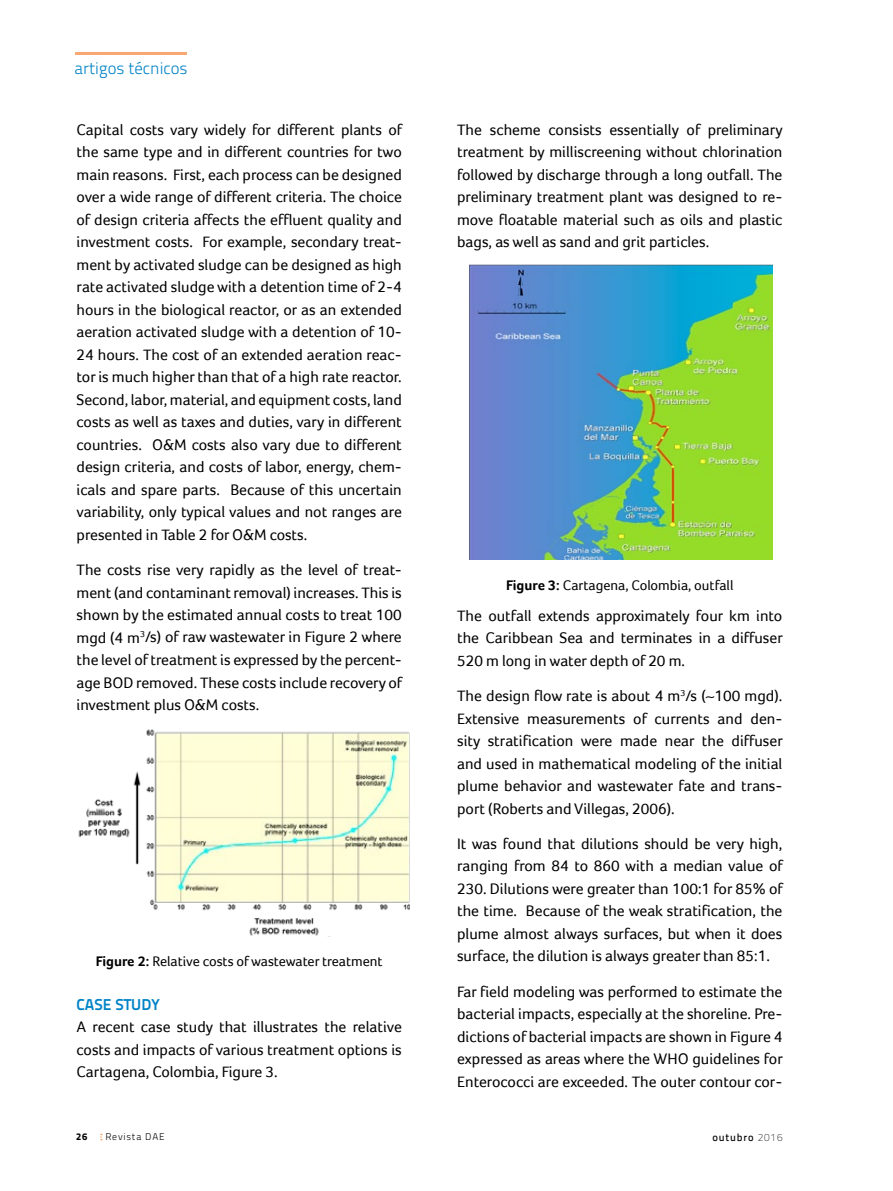
<style>
.page{position:relative;width:893px;height:1191px;background:#fff}
.page>*{position:absolute;margin:0;border:0;box-sizing:border-box;transform-origin:0 0}
.t1{font:300 16.65px "Titillium Text 22 L";color:#0083c6}
.t2{font:15.75px/22.5px "Foco";color:#000;text-align:justify}
.t3{font:700 15.75px "Titillium Text 22 L";color:#0083c6}
.t4{font:14.25px "Foco";color:#000}
.t5{font:500 10.5px "Titillium Text 22 L";letter-spacing:.08em;color:#000}
.t6{font:300 9.75px "Titillium Text 22 L";letter-spacing:.08em;color:#000}
.t7{font:800 9.75px "Titillium Text 22 L";color:#000}
.s1{font-weight:700}
.s2{font-weight:100}
</style>
<div class="page">
<img style="left:78px;top:729px;width:331px;height:207px">
<img style="left:469px;top:264px;width:304px;height:296px">
<hr style="left:75px;top:52px;width:112px;height:3px;background:#f9a773">
<p class="t1" style="left:75px;top:56px;width:115px">artigos técnicos</p>
<p class="t2" style="left:77px;top:118px;width:327px">Capital costs vary widely for different plants of the same type and in different countries for two main reasons. First, each process can be designed over a wide range of different criteria. The choice of design criteria affects the effluent quality and investment costs. For example, secondary treat&shy;ment by activated sludge can be designed as high rate activated sludge with a detention time of 2-4 hours in the biological reactor, or as an extended aeration activated sludge with a detention of 10- 24 hours. The cost of an extended aeration reac&shy;tor is much higher than that of a high rate reactor.<br>Second, labor, material, and equipment costs, land costs as well as taxes and duties, vary in different countries. O&amp;M costs also vary due to different design criteria, and costs of labor, energy, chem&shy;icals and spare parts. Because of this uncertain variability, only typical values and not ranges are presented in Table 2 for O&amp;M costs.</p>
<p class="t2" style="left:77px;top:558px;width:327px">The costs rise very rapidly as the level of treat&shy;ment (and contaminant removal) increases. This is shown by the estimated annual costs to treat 100 mgd (4 m<sup>3</sup>/s) of raw wastewater in Figure 2 where the level of treatment is expressed by the percent&shy;age BOD removed. These costs include recovery of investment plus O&amp;M costs.</p>
<p class="t4" style="left:96px;top:953px;width:289px"><span class="s1">Figure 2:</span> Relative costs of wastewater treatment</p>
<p class="t3" style="left:77px;top:992px;width:85px">CASE STUDY</p>
<p class="t2" style="left:77px;top:1015px;width:327px">A recent case study that illustrates the relative costs and impacts of various treatment options is Cartagena, Colombia, Figure 3.</p>
<p class="t7" style="left:76px;top:1129px;width:13px">26</p>
<p class="t6" style="left:105px;top:1129px;width:61px">Revista DAE</p>
<p class="t2" style="left:457px;top:118px;width:327px">The scheme consists essentially of preliminary treatment by milliscreening without chlorination followed by discharge through a long outfall. The preliminary treatment plant was designed to re&shy;move floatable material such as oils and plastic bags, as well as sand and grit particles.</p>
<p class="t4" style="left:506px;top:577px;width:229px"><span class="s1">Figure 3:</span> Cartagena, Colombia, outfall</p>
<p class="t2" style="left:457px;top:604px;width:327px">The outfall extends approximately four km into the Caribbean Sea and terminates in a diffuser 520 m long in water depth of 20 m.</p>
<p class="t2" style="left:457px;top:684px;width:327px">The design flow rate is about 4 m<sup>3</sup>/s (∼100 mgd).<br>Extensive measurements of currents and den&shy;sity stratification were made near the diffuser and used in mathematical modeling of the initial plume behavior and wastewater fate and trans&shy;port (Roberts and Villegas, 2006).</p>
<p class="t2" style="left:457px;top:832px;width:327px">It was found that dilutions should be very high, ranging from 84 to 860 with a median value of 230. Dilutions were greater than 100:1 for 85% of the time. Because of the weak stratification, the plume almost always surfaces, but when it does surface, the dilution is always greater than 85:1.</p>
<p class="t2" style="left:457px;top:980px;width:327px">Far field modeling was performed to estimate the bacterial impacts, especially at the shoreline. Pre&shy;dictions of bacterial impacts are shown in Figure 4 expressed as areas where the WHO guidelines for Enterococci are exceeded. The outer contour cor-</p>
<p class="t5" style="left:712px;top:1129px;width:72px">outubro <span class="s2">2016</span></p>
</div>
